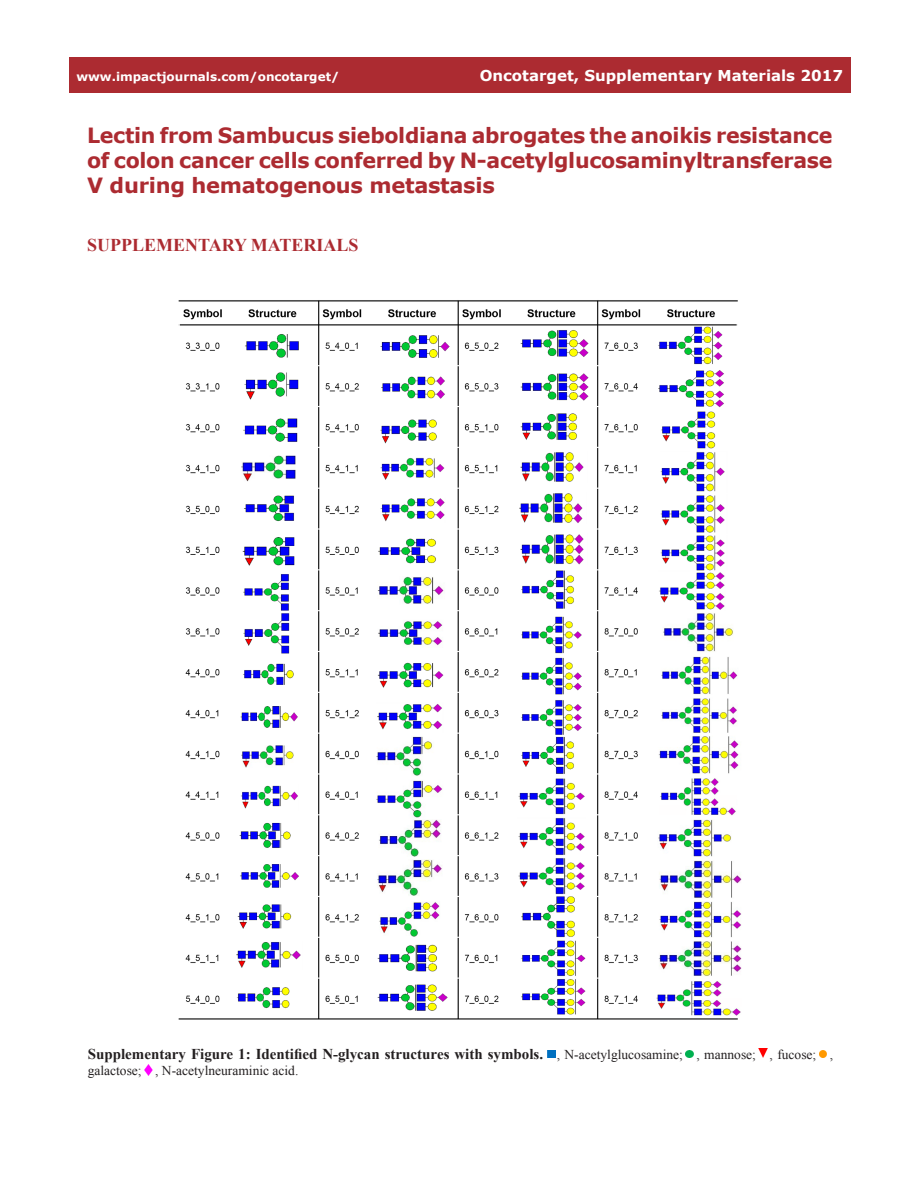
<style>
.page{position:relative;width:918px;height:1188px;background:#fff}
.page>*{position:absolute;margin:0;border:0;box-sizing:border-box;transform-origin:0 0}
.t1{font:700 21px/25.2px "Verdana";letter-spacing:-.015em;color:#ac2b31;text-align:justify}
.Heading{font:700 18px "Times New Roman";color:#ac2b31}
.figuretext{font:700 15px "Times New Roman";color:#231f20}
.t2{font:700 15px "Verdana";color:#fff}
.figuretext-2{font:13.5px "Times New Roman";color:#231f20}
.t3{font:700 12px "Verdana";color:#fff}
.s1{font-weight:400;font-size:13.5px}
</style>
<div class="page">
<div style="left:69px;top:57px;width:781px;height:36px;background:#ac2b31"></div>
<img style="left:178px;top:300px;width:564px;height:720px">
<svg style="left:548px;top:1050px;width:7px;height:8px"></svg>
<svg style="left:686px;top:1051px;width:7px;height:7px"></svg>
<svg style="left:758px;top:1049px;width:10px;height:9px"></svg>
<svg style="left:820px;top:1051px;width:7px;height:7px"></svg>
<svg style="left:144px;top:1064px;width:9px;height:11px"></svg>
<p class="t3" style="left:76px;top:68px;width:264px">www.impactjournals.com/oncotarget/</p>
<p class="t2" style="left:480px;top:65px;width:365px">Oncotarget, Supplementary Materials 2017</p>
<p class="t1" style="left:87px;top:122px;width:747px">Lectin from Sambucus sieboldiana abrogates the anoikis resistance of colon cancer cells conferred by N-acetylglucosaminyltransferase V during hematogenous metastasis</p>
<p class="Heading" style="left:87px;top:232px;width:273px">SUPPLEMENTARY MATERIALS</p>
<p class="figuretext" style="left:88px;top:1043px;width:747px">Supplementary Figure 1: Identified N-glycan structures with symbols. <span class="s1">, N-acetylglucosamine; , mannose; , fucose; ,</span></p>
<p class="figuretext-2" style="left:88px;top:1061px;width:212px">galactose; , N-acetylneuraminic acid.</p>
</div>
